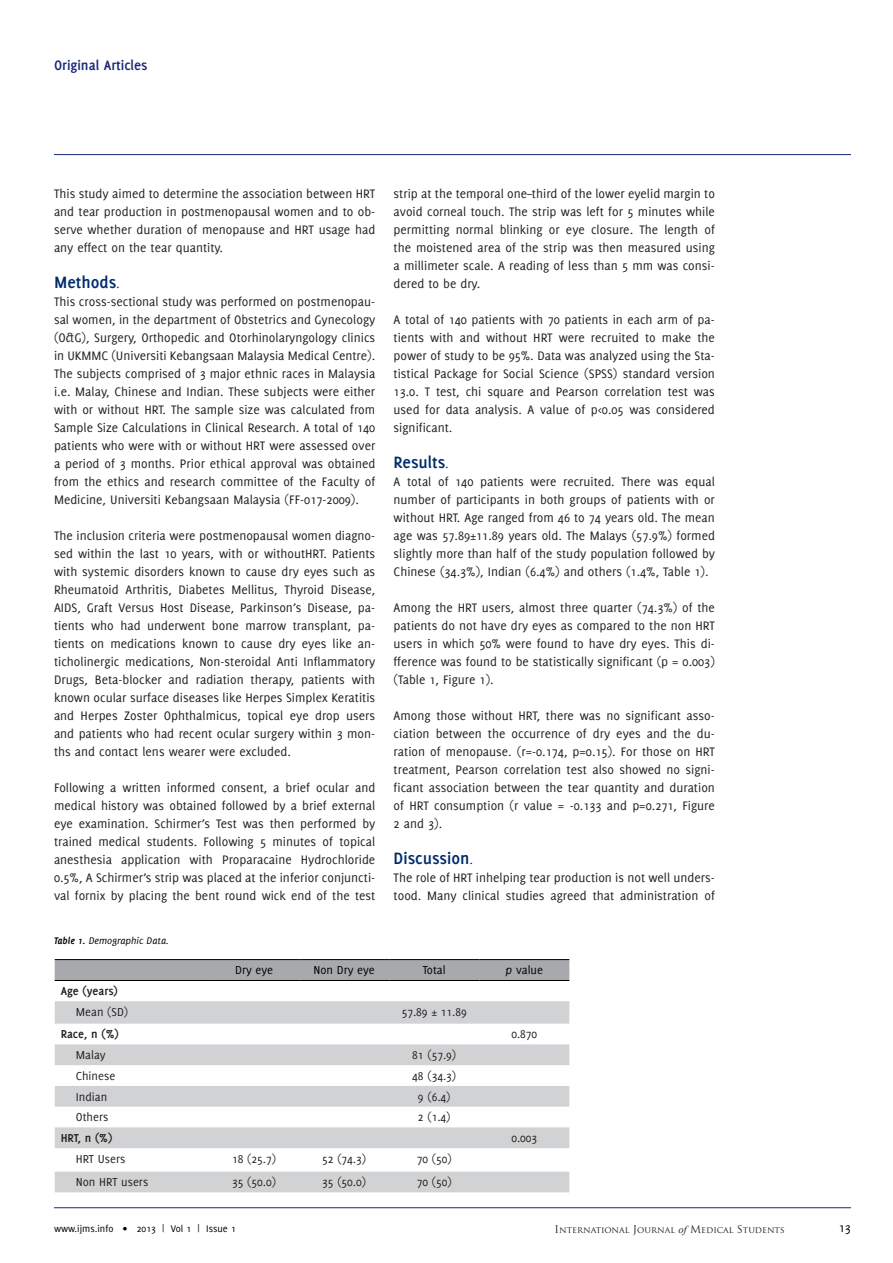
<style>
.page{position:relative;width:893px;height:1263px;background:#fff}
.page>*{position:absolute;margin:0;border:0;box-sizing:border-box;transform-origin:0 0}
.t1{font:700 18px "Delicious";color:#002c6c}
.t2{font:700 15px "Delicious";color:#1a2a79}
.t3{font:13.5px/18px "Delicious";color:#231f20;text-align:justify}
.t4{font:13.5px "Delicious";color:#000}
.t5{font:12.6px "Delicious";color:#231f20}
.t6{font:700 12.6px "Delicious";color:#231f20}
.t7{font:12.6px "Delicious";color:#000}
.t8{font:10.5px "Delicious";color:#000}
.t9{font:italic 10.5px "Delicious";color:#000}
.t10{font:9px "Trajan Pro";color:#231f20}
.s1{font-weight:400;font-size:13.5px}
.s2{font-weight:700}
.s3{font-style:italic}
.s4{font-size:10.5px}
.s5{font-family:"Times New Roman";font-style:italic;font-size:10.5px}
</style>
<div class="page">
<hr style="left:54px;top:154px;width:797px;height:1px;background:#1a2a79">
<hr style="left:54px;top:1207px;width:797px;height:1px;background:#1a2a79">
<div style="left:55px;top:960px;width:514px;height:20px;background:#a8a9ad"></div>
<svg style="left:55px;top:1001px;width:514px;height:191px;fill:#d1d2d4"></svg>
<hr style="left:55px;top:959px;width:154px;height:1px;background:#000">
<hr style="left:209px;top:959px;width:90px;height:1px;background:#000">
<hr style="left:299px;top:959px;width:90px;height:1px;background:#000">
<hr style="left:389px;top:959px;width:90px;height:1px;background:#000">
<hr style="left:479px;top:959px;width:90px;height:1px;background:#000">
<hr style="left:55px;top:980px;width:154px;height:1px;background:#000">
<hr style="left:209px;top:980px;width:90px;height:1px;background:#000">
<hr style="left:299px;top:980px;width:90px;height:1px;background:#000">
<hr style="left:389px;top:980px;width:90px;height:1px;background:#000">
<hr style="left:479px;top:980px;width:90px;height:1px;background:#000">
<p class="t2" style="left:54px;top:56px;width:95px">Original Articles</p>
<p class="t3" style="left:54px;top:184px;width:323px">This study aimed to determine the association between HRT and tear production in postmenopausal women and to ob&shy;serve whether duration of menopause and HRT usage had any effect on the tear quantity.</p>
<p class="t1" style="left:54px;top:272px;width:67px">Methods<span class="s1">.</span></p>
<p class="t3" style="left:54px;top:292px;width:323px">This cross-sectional study was performed on postmenopau&shy;sal women, in the department of Obstetrics and Gynecology (O&amp;G), Surgery, Orthopedic and Otorhinolaryngology clinics in UKMMC (Universiti Kebangsaan Malaysia Medical Centre).<br>The subjects comprised of 3 major ethnic races in Malaysia i.e. Malay, Chinese and Indian. These subjects were either with or without HRT. The sample size was calculated from Sample Size Calculations in Clinical Research. A total of 140 patients who were with or without HRT were assessed over a period of 3 months. Prior ethical approval was obtained from the ethics and research committee of the Faculty of Medicine, Universiti Kebangsaan Malaysia (FF-017-2009).</p>
<p class="t3" style="left:54px;top:526px;width:323px">The inclusion criteria were postmenopausal women diagno&shy;sed within the last 10 years, with or withoutHRT. Patients with systemic disorders known to cause dry eyes such as Rheumatoid Arthritis, Diabetes Mellitus, Thyroid Disease, AIDS, Graft Versus Host Disease, Parkinson’s Disease, pa&shy;tients who had underwent bone marrow transplant, pa&shy;tients on medications known to cause dry eyes like an&shy;ticholinergic medications, Non-steroidal Anti Inflammatory Drugs, Beta-blocker and radiation therapy, patients with known ocular surface diseases like Herpes Simplex Keratitis and Herpes Zoster Ophthalmicus, topical eye drop users and patients who had recent ocular surgery within 3 mon&shy;ths and contact lens wearer were excluded.</p>
<p class="t3" style="left:54px;top:778px;width:323px">Following a written informed consent, a brief ocular and medical history was obtained followed by a brief external eye examination. Schirmer’s Test was then performed by trained medical students. Following 5 minutes of topical anesthesia application with Proparacaine Hydrochloride 0.5%, A Schirmer’s strip was placed at the inferior conjuncti&shy;val fornix by placing the bent round wick end of the test</p>
<p class="t9" style="left:54px;top:934px;width:116px"><span class="s2">Table 1.</span> Demographic Data.</p>
<p class="t3" style="left:394px;top:184px;width:323px">strip at the temporal one–third of the lower eyelid margin to avoid corneal touch. The strip was left for 5 minutes while permitting normal blinking or eye closure. The length of the moistened area of the strip was then measured using a millimeter scale. A reading of less than 5 mm was consi&shy;dered to be dry.</p>
<p class="t3" style="left:394px;top:310px;width:323px">A total of 140 patients with 70 patients in each arm of pa&shy;tients with and without HRT were recruited to make the power of study to be 95%. Data was analyzed using the Sta&shy;tistical Package for Social Science (SPSS) standard version 13.0. T test, chi square and Pearson correlation test was used for data analysis. A value of p&lt;0.05 was considered significant.</p>
<p class="t1" style="left:394px;top:452px;width:57px">Results<span class="s1">.</span></p>
<p class="t3" style="left:394px;top:472px;width:323px">A total of 140 patients were recruited. There was equal number of participants in both groups of patients with or without HRT. Age ranged from 46 to 74 years old. The mean age was 57.89±11.89 years old. The Malays (57.9%) formed slightly more than half of the study population followed by Chinese (34.3%), Indian (6.4%) and others (1.4%, Table 1).</p>
<p class="t3" style="left:394px;top:598px;width:323px">Among the HRT users, almost three quarter (74.3%) of the patients do not have dry eyes as compared to the non HRT users in which 50% were found to have dry eyes. This di&shy;fference was found to be statistically significant (p = 0.003) (Table 1, Figure 1).</p>
<p class="t3" style="left:394px;top:706px;width:323px">Among those without HRT, there was no significant asso&shy;ciation between the occurrence of dry eyes and the du&shy;ration of menopause. (r=-0.174, p=0.15). For those on HRT treatment, Pearson correlation test also showed no signi&shy;ficant association between the tear quantity and duration of HRT consumption (r value = -0.133 and p=0.271, Figure 2 and 3).</p>
<p class="t1" style="left:394px;top:848px;width:81px">Discussion<span class="s1">.</span></p>
<p class="t3" style="left:394px;top:868px;width:323px">The role of HRT inhelping tear production is not well unders&shy;tood. Many clinical studies agreed that administration of</p>
<p class="t7" style="left:235px;top:963px;width:40px">Dry eye</p>
<p class="t7" style="left:313px;top:963px;width:63px">Non Dry eye</p>
<p class="t7" style="left:423px;top:963px;width:25px">Total</p>
<p class="t7" style="left:506px;top:963px;width:39px"><span class="s3">p</span> value</p>
<p class="t6" style="left:61px;top:984px;width:59px">Age (years)</p>
<p class="t5" style="left:76px;top:1005px;width:54px">Mean (SD)</p>
<p class="t5" style="left:402px;top:1005px;width:67px">57.89 ± 11.89</p>
<p class="t6" style="left:61px;top:1027px;width:60px">Race, n (%)</p>
<p class="t5" style="left:511px;top:1027px;width:27px">0.870</p>
<p class="t5" style="left:76px;top:1048px;width:31px">Malay</p>
<p class="t5" style="left:412px;top:1048px;width:45px">81 (57.9)</p>
<p class="t5" style="left:76px;top:1069px;width:41px">Chinese</p>
<p class="t5" style="left:412px;top:1069px;width:45px">48 (34.3)</p>
<p class="t5" style="left:76px;top:1089px;width:33px">Indian</p>
<p class="t5" style="left:418px;top:1089px;width:34px">9 (6.4)</p>
<p class="t5" style="left:76px;top:1110px;width:34px">Others</p>
<p class="t5" style="left:418px;top:1110px;width:34px">2 (1.4)</p>
<p class="t6" style="left:61px;top:1131px;width:53px">HRT, n (%)</p>
<p class="t5" style="left:511px;top:1131px;width:27px">0.003</p>
<p class="t5" style="left:76px;top:1152px;width:51px">HRT Users</p>
<p class="t5" style="left:232px;top:1152px;width:45px">18 (25.7)</p>
<p class="t5" style="left:322px;top:1152px;width:45px">52 (74.3)</p>
<p class="t5" style="left:417px;top:1152px;width:36px">70 (50)</p>
<p class="t5" style="left:76px;top:1175px;width:74px">Non HRT users</p>
<p class="t5" style="left:232px;top:1175px;width:45px">35 (50.0)</p>
<p class="t5" style="left:322px;top:1175px;width:45px">35 (50.0)</p>
<p class="t5" style="left:417px;top:1175px;width:36px">70 (50)</p>
<p class="t8" style="left:54px;top:1223px;width:183px">www.ijms.info • 2013 | Vol 1 | Issue 1</p>
<p class="t10" style="left:555px;top:1223px;width:232px"><span class="s4">I</span>nternational <span class="s4">J</span>ournal <span class="s5">of</span> <span class="s4">M</span>edical <span class="s4">S</span>tudents</p>
<p class="t4" style="left:839px;top:1220px;width:14px">13</p>
</div>
